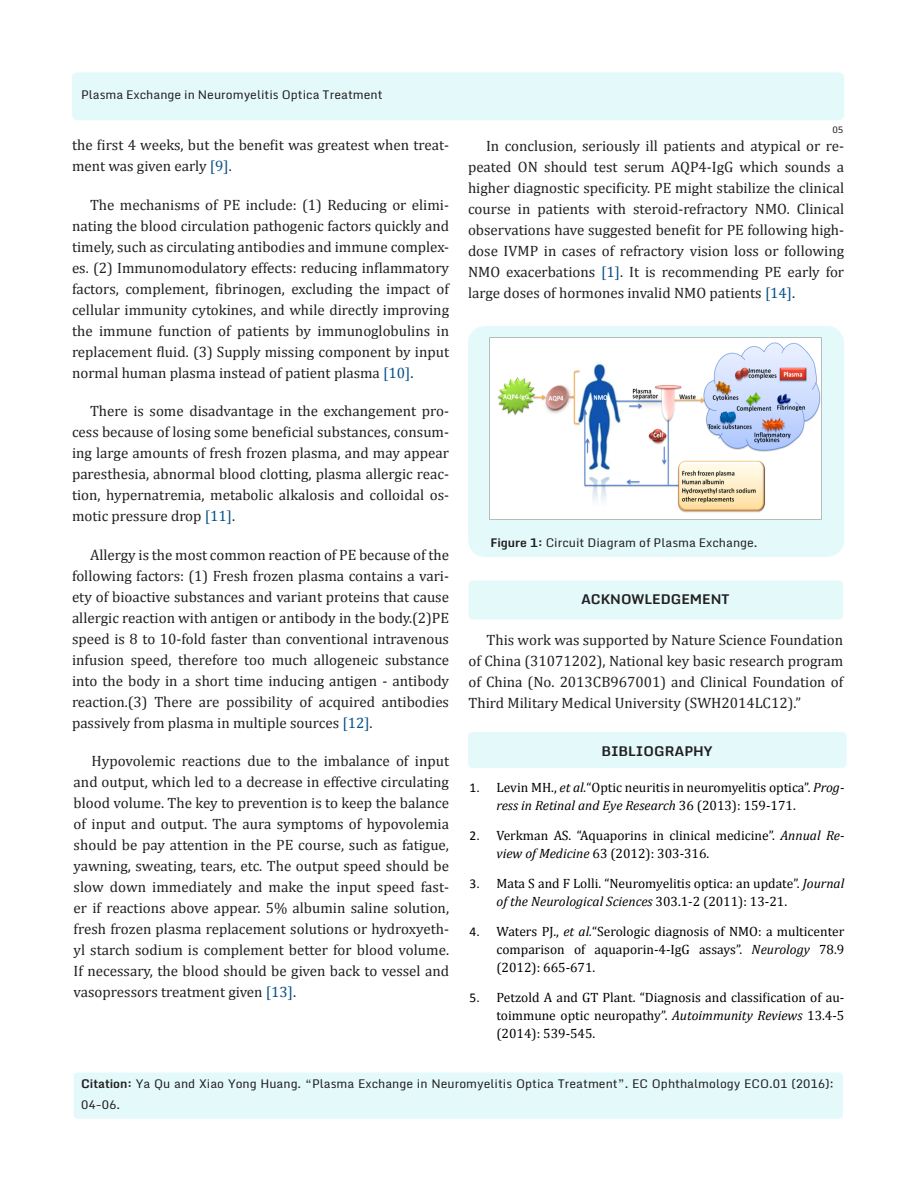
<style>
.page{position:relative;width:918px;height:1188px;background:#fff}
.page>*{position:absolute;margin:0;border:0;box-sizing:border-box;transform-origin:0 0}
.t1{font:15px/21px "Cambria";color:#231f20;text-align:justify}
.t2{font:13.5px/18px "Cambria";color:#000}
.t3{font:700 13.5px "Monda";color:#231f20}
.t4{font:12px/21px "Monda";color:#231f20}
.t5{font:9px "Monda";color:#231f20}
.s1{color:#035089}
.s2{font-weight:700}
.s3{font-family:"Calibri"}
.s4{font-style:italic}
</style>
<div class="page">
<div style="left:73px;top:73px;width:770px;height:47px;background:#e3f9fa;border-radius:4px"></div>
<div style="left:72px;top:72px;width:772px;height:48px;border:2px solid #e3f9fa;border-radius:4px"></div>
<div style="left:73px;top:1072px;width:771px;height:47px;background:#e3f9fa;border-radius:4px"></div>
<div style="left:72px;top:1071px;width:772px;height:49px;border:2px solid #fff;border-radius:4px"></div>
<div style="left:468px;top:732px;width:379px;height:36px;background:#e3f9fa;border-radius:4px"></div>
<div style="left:468px;top:326px;width:376px;height:231px;background:#e3f9fa;border-radius:18px"></div>
<img style="left:489px;top:338px;width:333px;height:182px">
<div style="left:469px;top:580px;width:374px;height:40px;background:#e3f9fa;border-radius:4px"></div>
<p class="t4" style="left:81px;top:85px;width:303px">Plasma Exchange in Neuromyelitis Optica Treatment</p>
<p class="t1" style="left:72px;top:134px;width:379px">the first 4 weeks, but the benefit was greatest when treat&shy;ment was given early <span class="s1">[9]</span>.</p>
<p class="t1" style="left:72px;top:194px;width:379px;text-indent:18px">The mechanisms of PE include: (1) Reducing or elimi&shy;nating the blood circulation pathogenic factors quickly and timely, such as circulating antibodies and immune complex&shy;es. (2) Immunomodulatory effects: reducing inflammatory factors, complement, fibrinogen, excluding the impact of cellular immunity cytokines, and while directly improving the immune function of patients by immunoglobulins in replacement fluid. (3) Supply missing component by input normal human plasma instead of patient plasma <span class="s1">[10]</span>.</p>
<p class="t1" style="left:72px;top:400px;width:379px;text-indent:18px">There is some disadvantage in the exchangement pro&shy;cess because of losing some beneficial substances, consum&shy;ing large amounts of fresh frozen plasma, and may appear paresthesia, abnormal blood clotting, plasma allergic reac&shy;tion, hypernatremia, metabolic alkalosis and colloidal os&shy;motic pressure drop <span class="s1">[11]</span>.</p>
<p class="t1" style="left:72px;top:544px;width:379px;text-indent:18px">Allergy is the most common reaction of PE because of the following factors: (1) Fresh frozen plasma contains a vari&shy;ety of bioactive substances and variant proteins that cause allergic reaction with antigen or antibody in the body.(2)PE speed is 8 to 10-fold faster than conventional intravenous infusion speed, therefore too much allogeneic substance into the body in a short time inducing antigen - antibody reaction.(3) There are possibility of acquired antibodies passively from plasma in multiple sources <span class="s1">[12]</span>.</p>
<p class="t1" style="left:74px;top:750px;width:377px;text-indent:18px">Hypovolemic reactions due to the imbalance of input and output, which led to a decrease in effective circulating blood volume. The key to prevention is to keep the balance of input and output. The aura symptoms of hypovolemia should be pay attention in the PE course, such as fatigue, yawning, sweating, tears, etc. The output speed should be slow down immediately and make the input speed fast&shy;er if reactions above appear. 5% albumin saline solution, fresh frozen plasma replacement solutions or hydroxyeth&shy;yl starch sodium is complement better for blood volume.<br>If necessary, the blood should be given back to vessel and vasopressors treatment given <span class="s1">[13]</span>.</p>
<p class="t5" style="left:832px;top:124px;width:12px">05</p>
<p class="t1" style="left:468px;top:136px;width:378px;text-indent:18px">In conclusion, seriously ill patients and atypical or re&shy;peated ON should test serum AQP4-IgG which sounds a higher diagnostic specificity. PE might stabilize the clinical course in patients with steroid-refractory NMO. Clinical observations have suggested benefit for PE following high&shy;dose IVMP in cases of refractory vision loss or following NMO exacerbations <span class="s1">[1]</span>. It is recommending PE early for large doses of hormones invalid NMO patients <span class="s1">[14]</span>.</p>
<p class="t4" style="left:490px;top:532px;width:269px"><span class="s2">Figure 1:</span> Circuit Diagram of Plasma Exchange.</p>
<p class="t3" style="left:581px;top:588px;width:150px">ACKNOWLEDGEMENT</p>
<p class="t1" style="left:469px;top:630px;width:376px;text-indent:18px">This work was supported by Nature Science Foundation of China (31071202), National key basic research program of China (No. 2013CB967001) and Clinical Foundation of Third Military Medical University (SWH2014LC12).”</p>
<p class="t3" style="left:601px;top:739px;width:113px">BIBLIOGRAPHY</p>
<p class="t2" style="left:496px;top:778px;width:349px;text-indent:-27px"><span class="s3">1.</span> Levin MH., <span class="s4">et al.</span>“Optic neuritis in neuromyelitis optica”. <span class="s4">Prog&shy;ress in Retinal and Eye Research</span> 36 (2013): 159-171.</p>
<p class="t2" style="left:496px;top:826px;width:349px;text-indent:-27px"><span class="s3">2.</span> Verkman AS. “Aquaporins in clinical medicine”. <span class="s4">Annual Re&shy;view of Medicine</span> 63 (2012): 303-316.</p>
<p class="t2" style="left:496px;top:874px;width:349px;text-indent:-27px"><span class="s3">3.</span> Mata S and F Lolli. “Neuromyelitis optica: an update”. <span class="s4">Journal of the Neurological Sciences</span> 303.1-2 (2011): 13-21.</p>
<p class="t2" style="left:496px;top:922px;width:349px;text-align:justify;text-indent:-27px"><span class="s3">4.</span> Waters PJ., <span class="s4">et al.</span>“Serologic diagnosis of NMO: a multicenter comparison of aquaporin-4-IgG assays”. <span class="s4">Neurology</span> 78.9 (2012): 665-671.</p>
<p class="t2" style="left:496px;top:988px;width:349px;text-align:justify;text-indent:-27px"><span class="s3">5.</span> Petzold A and GT Plant. “Diagnosis and classification of au&shy;toimmune optic neuropathy”. <span class="s4">Autoimmunity Reviews</span> 13.4-5 (2014): 539-545.</p>
<p class="t4" style="left:81px;top:1073px;width:754px"><span class="s2">Citation:</span> Ya Qu and Xiao Yong Huang. “Plasma Exchange in Neuromyelitis Optica Treatment”. EC Ophthalmology ECO.01 (2016):<br>04-06.</p>
</div>
